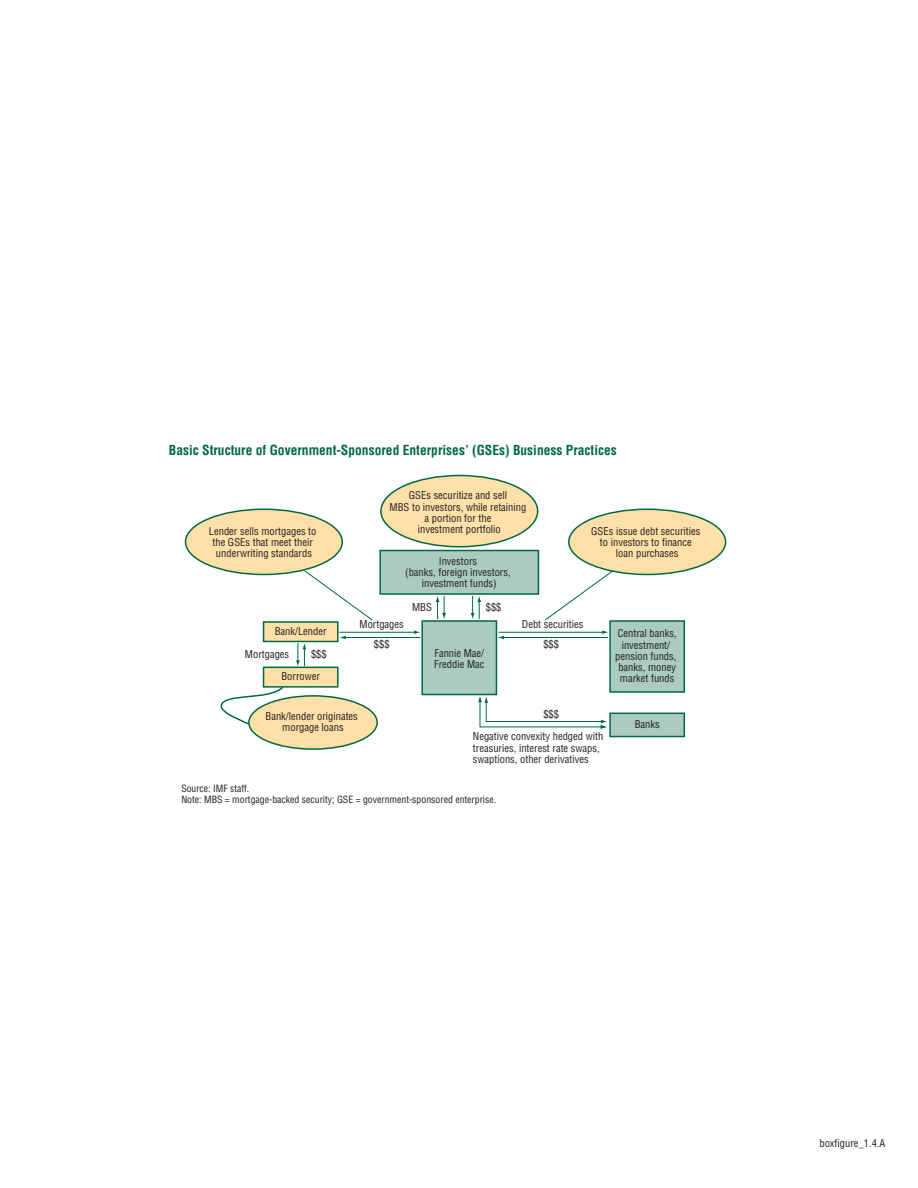
<style>
.page{position:relative;width:918px;height:1188px;background:#fff}
.page>*{position:absolute;margin:0;border:0;box-sizing:border-box;transform-origin:0 0}
.t1{font:700 condensed 13.5px "Helvetica";color:#00693f}
.t2{font:condensed 10.5px/11.2px "Helvetica";color:#231f20;text-align:center}
.t3{font:condensed 9.75px/11.7px "Helvetica";color:#231f20}
</style>
<div class="page">
<div style="left:381px;top:476px;width:157px;height:71px;background:#ffe0a8;border-radius:50%"></div>
<div style="left:380px;top:475px;width:158px;height:73px;border:2px solid #00693f;border-radius:50%"></div>
<div style="left:186px;top:509px;width:156px;height:65px;background:#ffe0a8;border-radius:50%"></div>
<div style="left:185px;top:508px;width:158px;height:67px;border:2px solid #00693f;border-radius:50%"></div>
<div style="left:569px;top:509px;width:157px;height:65px;background:#ffe0a8;border-radius:50%"></div>
<div style="left:568px;top:508px;width:158px;height:67px;border:2px solid #00693f;border-radius:50%"></div>
<div style="left:249px;top:696px;width:128px;height:53px;background:#ffe0a8;border-radius:50%"></div>
<div style="left:248px;top:695px;width:130px;height:55px;border:2px solid #00693f;border-radius:50%"></div>
<div style="left:380px;top:550px;width:158px;height:44px;background:#aacbbd"></div>
<div style="left:379px;top:550px;width:160px;height:45px;border:2px solid #00693f"></div>
<div style="left:422px;top:621px;width:74px;height:73px;background:#aacbbd"></div>
<div style="left:421px;top:620px;width:76px;height:75px;border:2px solid #00693f"></div>
<div style="left:264px;top:622px;width:74px;height:19px;background:#ffe0a8"></div>
<div style="left:263px;top:621px;width:76px;height:21px;border:2px solid #00693f"></div>
<div style="left:264px;top:667px;width:74px;height:20px;background:#ffe0a8"></div>
<div style="left:263px;top:667px;width:76px;height:21px;border:2px solid #00693f"></div>
<div style="left:610px;top:713px;width:74px;height:24px;background:#aacbbd"></div>
<div style="left:609px;top:713px;width:76px;height:24px;border:2px solid #00693f"></div>
<div style="left:610px;top:621px;width:74px;height:71px;background:#aacbbd"></div>
<div style="left:609px;top:620px;width:76px;height:73px;border:2px solid #00693f"></div>
<hr style="left:339px;top:632px;width:76px;height:1px;background:#00693f">
<svg style="left:414px;top:630px;width:6px;height:4px"></svg>
<hr style="left:345px;top:637px;width:75px;height:1px;background:#00693f">
<svg style="left:339px;top:636px;width:7px;height:3px"></svg>
<svg style="left:436px;top:596px;width:10px;height:23px"></svg>
<svg style="left:471px;top:596px;width:10px;height:23px"></svg>
<svg style="left:296px;top:643px;width:10px;height:24px"></svg>
<hr style="left:498px;top:632px;width:105px;height:1px;background:#00693f">
<svg style="left:602px;top:630px;width:7px;height:4px"></svg>
<hr style="left:503px;top:637px;width:105px;height:1px;background:#00693f">
<svg style="left:498px;top:636px;width:6px;height:3px"></svg>
<svg style="left:478px;top:696px;width:129px;height:33px"></svg>
<svg style="left:303px;top:569px;width:70px;height:52px"></svg>
<svg style="left:545px;top:569px;width:69px;height:52px"></svg>
<svg style="left:220px;top:685px;width:65px;height:40px"></svg>
<p class="t1" style="left:169px;top:441px;width:450px">Basic Structure of Government-Sponsored Enterprises’ (GSEs) Business Practices</p>
<p class="t2" style="left:209px;top:525px;width:109px">Lender sells mortgages to the GSEs that meet their underwriting standards</p>
<p class="t2" style="left:390px;top:490px;width:138px">GSEs securitize and sell<br>MBS to investors, while retaining a portion for the<br>investment portfolio</p>
<p class="t2" style="left:405px;top:555px;width:107px">Investors<br>(banks, foreign investors, investment funds)</p>
<p class="t2" style="left:591px;top:525px;width:111px">GSEs issue debt securities to investors to finance loan purchases</p>
<p class="t2" style="left:412px;top:601px;width:21px">MBS</p>
<p class="t2" style="left:486px;top:601px;width:17px">$$$</p>
<p class="t2" style="left:275px;top:625px;width:53px">Bank/Lender</p>
<p class="t2" style="left:245px;top:648px;width:46px">Mortgages</p>
<p class="t2" style="left:311px;top:648px;width:17px">$$$</p>
<p class="t2" style="left:281px;top:671px;width:40px">Borrower</p>
<p class="t2" style="left:360px;top:615px;width:46px;line-height:19.5px">Mortgages $$$</p>
<p class="t2" style="left:434px;top:647px;width:52px;text-align:left">Fannie Mae/<br>Freddie Mac</p>
<p class="t2" style="left:522px;top:615px;width:63px;line-height:19.5px">Debt securities $$$</p>
<p class="t2" style="left:615px;top:628px;width:63px">Central banks, investment/ pension funds, banks, money market funds</p>
<p class="t2" style="left:266px;top:711px;width:94px">Bank/lender originates morgage loans</p>
<p class="t2" style="left:543px;top:708px;width:17px">$$$</p>
<p class="t2" style="left:473px;top:731px;width:132px;text-align:left">Negative convexity hedged with treasuries, interest rate swaps, swaptions, other derivatives</p>
<p class="t3" style="left:181px;top:782px;width:316px">Source: IMF staff.<br>Note: MBS = mortgage-backed security; GSE = government-sponsored enterprise.</p>
<p class="t2" style="left:635px;top:719px;width:27px">Banks</p>
<p class="t2" style="left:819px;top:1137px;width:67px">boxfigure_1.4.A</p>
</div>
